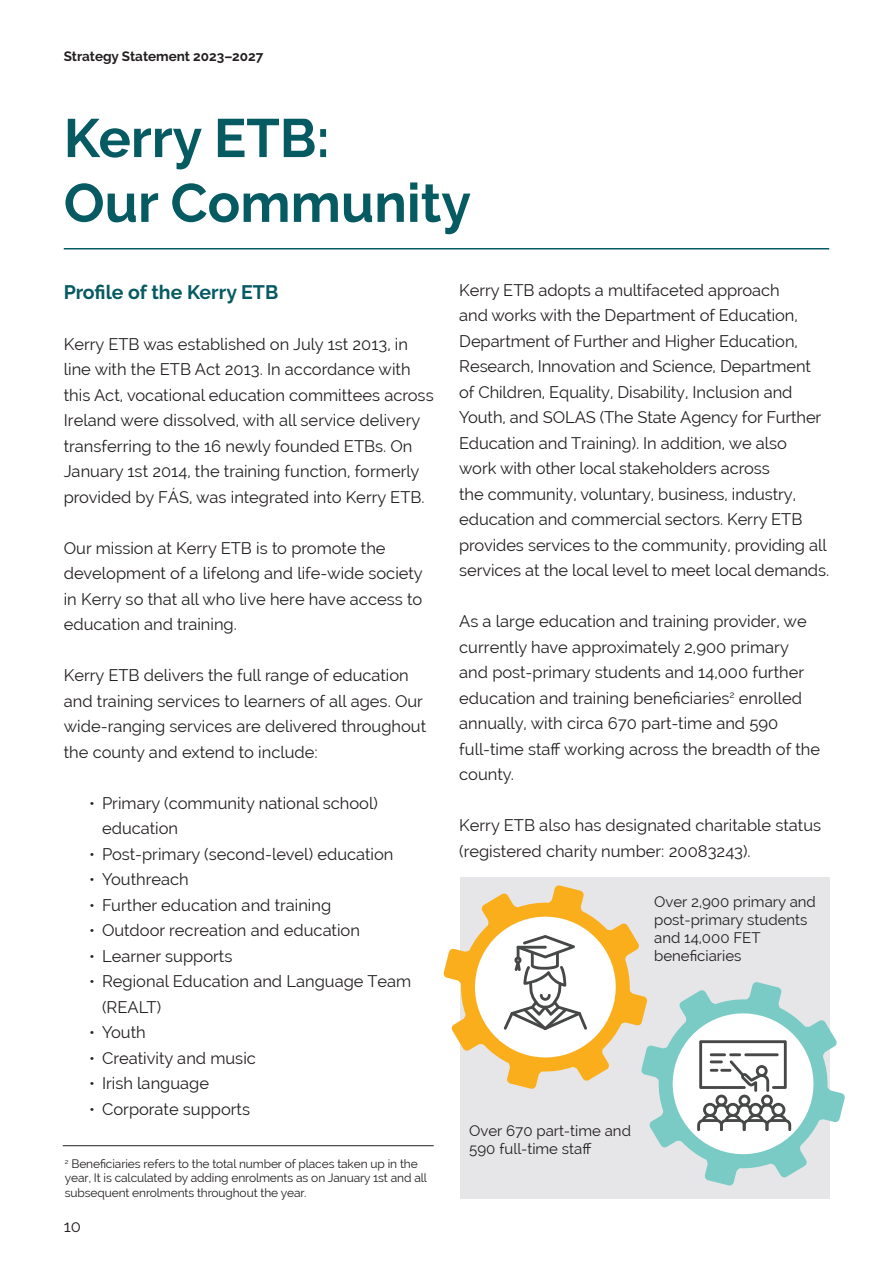
<style>
.page{position:relative;width:893px;height:1263px;background:#fff}
.page>*{position:absolute;margin:0;border:0;box-sizing:border-box;transform-origin:0 0}
.t1{font:700 54px "Raleway";color:#065a62}
.t2{font:700 19.5px "Raleway";color:#065a62}
.t3{font:16.5px/25.5px "Raleway";color:#231f20}
.t4{font:15px/18px "Raleway";color:#231f20}
.t5{font:700 13.5px "Raleway";color:#231f20}
.t6{font:12px/14.4px "Raleway";letter-spacing:-.01em;color:#231f20}
</style>
<div class="page">
<hr style="left:64px;top:248px;width:765px;height:1px;background:#065a62">
<div style="left:460px;top:877px;width:370px;height:322px;background:#e6e6e8"></div>
<svg style="left:443px;top:885px;width:402px;height:301px"></svg>
<hr style="left:744px;top:1053px;width:35px;height:3px;background:#464747">
<hr style="left:63px;top:1145px;width:371px;height:1px;background:#231f20">
<p class="t5" style="left:64px;top:48px;width:201px">Strategy Statement 2023–2027</p>
<p class="t1" style="left:64px;top:107px;width:268px">Kerry ETB:</p>
<p class="t1" style="left:64px;top:172px;width:409px">Our Community</p>
<p class="t2" style="left:64px;top:281px;width:216px">Profile of the Kerry ETB</p>
<p class="t3" style="left:64px;top:331px;width:371px">Kerry ETB was established on July 1st 2013, in line with the ETB Act 2013. In accordance with this Act, vocational education committees across Ireland were dissolved, with all service delivery transferring to the 16 newly founded ETBs. On January 1st 2014, the training function, formerly provided by FÁS, was integrated into Kerry ETB.</p>
<p class="t3" style="left:64px;top:535px;width:361px">Our mission at Kerry ETB is to promote the development of a lifelong and life-wide society in Kerry so that all who live here have access to education and training.</p>
<p class="t3" style="left:64px;top:662px;width:364px">Kerry ETB delivers the full range of education and training services to learners of all ages. Our wide-ranging services are delivered throughout the county and extend to include:</p>
<p class="t3" style="left:102px;top:790px;width:277px;text-indent:-13px">• Primary (community national school) education</p>
<p class="t3" style="left:89px;top:841px;width:306px">• Post-primary (second-level) education</p>
<p class="t3" style="left:89px;top:866px;width:101px">• Youthreach</p>
<p class="t3" style="left:89px;top:892px;width:243px">• Further education and training</p>
<p class="t3" style="left:89px;top:917px;width:272px">• Outdoor recreation and education</p>
<p class="t3" style="left:89px;top:943px;width:145px">• Learner supports</p>
<p class="t3" style="left:102px;top:968px;width:311px;text-indent:-13px">• Regional Education and Language Team (REALT)</p>
<p class="t3" style="left:89px;top:1019px;width:58px">• Youth</p>
<p class="t3" style="left:89px;top:1045px;width:168px">• Creativity and music</p>
<p class="t3" style="left:89px;top:1070px;width:121px">• Irish language</p>
<p class="t3" style="left:89px;top:1096px;width:162px">• Corporate supports</p>
<p class="t6" style="left:65px;top:1156px;width:364px"><sup>2</sup> Beneficiaries refers to the total number of places taken up in the year, It is calculated by adding enrolments as on January 1st and all subsequent enrolments throughout the year.</p>
<p class="t3" style="left:64px;top:1213px;width:19px">10</p>
<p class="t3" style="left:459px;top:277px;width:371px">Kerry ETB adopts a multifaceted approach<br>and works with the Department of Education, Department of Further and Higher Education, Research, Innovation and Science, Department of Children, Equality, Disability, Inclusion and Youth, and SOLAS (The State Agency for Further Education and Training). In addition, we also<br>work with other local stakeholders across<br>the community, voluntary, business, industry, education and commercial sectors. Kerry ETB provides services to the community, providing all services at the local level to meet local demands.</p>
<p class="t3" style="left:459px;top:609px;width:362px">As a large education and training provider, we currently have approximately 2,900 primary and post-primary students and 14,000 further education and training beneficiaries<sup>2</sup> enrolled annually, with circa 670 part-time and 590 full-time staff working across the breadth of the county.</p>
<p class="t3" style="left:459px;top:813px;width:363px">Kerry ETB also has designated charitable status (registered charity number: 20083243).</p>
<p class="t4" style="left:654px;top:892px;width:163px">Over 2,900 primary and post-primary students and 14,000 FET beneficiaries</p>
<p class="t4" style="left:469px;top:1121px;width:163px">Over 670 part-time and<br>590 full-time staff</p>
</div>
